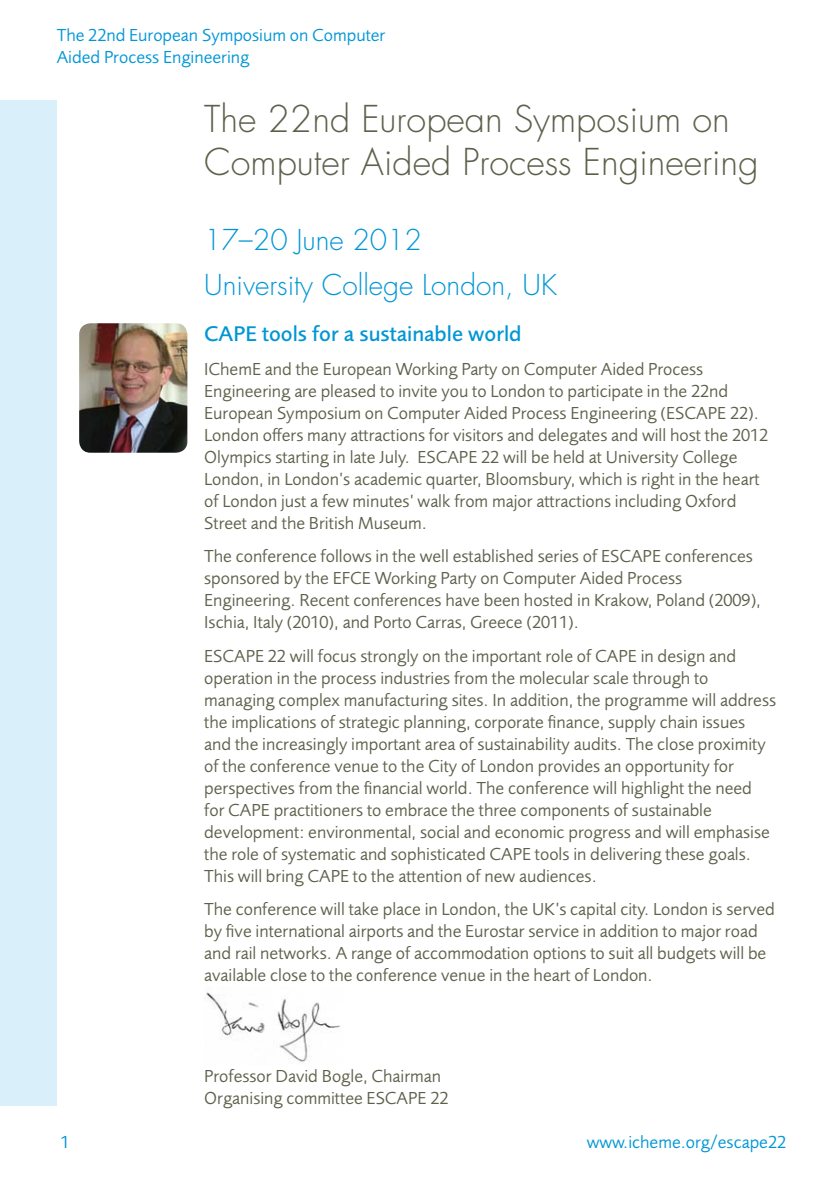
<style>
.page{position:relative;width:840px;height:1191px;background:#fff}
.page>*{position:absolute;margin:0;border:0;box-sizing:border-box;transform-origin:0 0}
.t1{font:300 36px/43.2px "Futura Std";color:#5f604b}
.t2{font:300 28px/45px "Futura Std";color:#0096d6}
.t3{font:500 22px "Foundry Sans";color:#0096d6}
.t4{font:18px/22px "Foundry Sans";color:#5f604b}
.t5{font:18px/22px "Foundry Sans";color:#0096d6}
</style>
<div class="page">
<div style="left:0;top:101px;width:57px;height:1005px;background:#d9eff9"></div>
<img style="left:79px;top:323px;width:108px;height:130px">
<img style="left:204px;top:992px;width:137px;height:71px">
<p class="t5" style="left:57px;top:24px;width:330px">The 22nd European Symposium on Computer<br>Aided Process Engineering</p>
<h1 class="t1" style="left:204px;top:98px;width:555px">The 22nd European Symposium on<br>Computer Aided Process Engineering</h1>
<h2 class="t2" style="left:204px;top:218px;width:354px">17–20 June 2012<br>University College London, UK</h2>
<p class="t3" style="left:204px;top:322px;width:319px">CAPE tools for a sustainable world</p>
<p class="t4" style="left:204px;top:358px;width:565px">IChemE and the European Working Party on Computer Aided Process Engineering are pleased to invite you to London to participate in the 22nd European Symposium on Computer Aided Process Engineering (ESCAPE 22).<br>London offers many attractions for visitors and delegates and will host the 2012<br>Olympics starting in late July. ESCAPE 22 will be held at University College London, in London’s academic quarter, Bloomsbury, which is right in the heart of London just a few minutes’ walk from major attractions including Oxford Street and the British Museum.</p>
<p class="t4" style="left:204px;top:545px;width:558px">The conference follows in the well established series of ESCAPE conferences sponsored by the EFCE Working Party on Computer Aided Process Engineering. Recent conferences have been hosted in Krakow, Poland (2009), Ischia, Italy (2010), and Porto Carras, Greece (2011).</p>
<p class="t4" style="left:204px;top:645px;width:573px">ESCAPE 22 will focus strongly on the important role of CAPE in design and operation in the process industries from the molecular scale through to managing complex manufacturing sites. In addition, the programme will address the implications of strategic planning, corporate finance, supply chain issues and the increasingly important area of sustainability audits. The close proximity of the conference venue to the City of London provides an opportunity for perspectives from the financial world. The conference will highlight the need for CAPE practitioners to embrace the three components of sustainable development: environmental, social and economic progress and will emphasise the role of systematic and sophisticated CAPE tools in delivering these goals.<br>This will bring CAPE to the attention of new audiences.</p>
<p class="t4" style="left:204px;top:898px;width:572px">The conference will take place in London, the UK’s capital city. London is served by five international airports and the Eurostar service in addition to major road and rail networks. A range of accommodation options to suit all budgets will be available close to the conference venue in the heart of London.</p>
<p class="t4" style="left:204px;top:1065px;width:245px">Professor David Bogle, Chairman<br>Organising committee ESCAPE 22</p>
<p class="t5" style="left:61px;top:1131px;width:11px">1</p>
<p class="t5" style="left:586px;top:1131px;width:201px">www.icheme.org/escape22</p>
</div>
